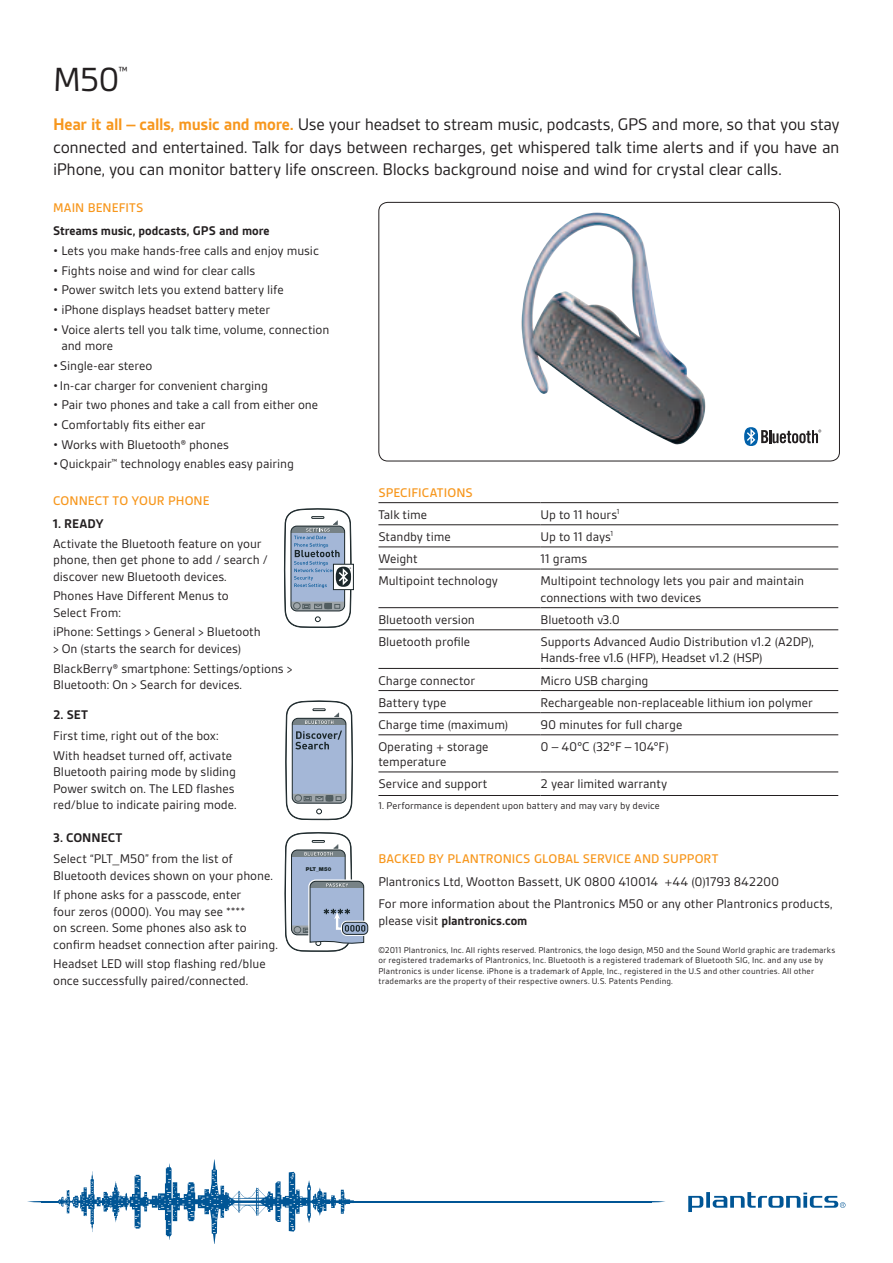
<style>
.page{position:relative;width:893px;height:1263px;background:#fff}
.page>*{position:absolute;margin:0;border:0;box-sizing:border-box;transform-origin:0 0}
.t1{font:36px "Gesta";color:#231f20}
.t2{font:18px/22.5px "Gesta";letter-spacing:-.02em;color:#231f20;text-align:justify}
.t3{font:13.5px/16.5px "Gesta";letter-spacing:-.005em;color:#231f20}
.t4{font:500 13.5px "Gesta";letter-spacing:.005em;color:#f7971d}
.t5{font:700 13.5px "Gesta";letter-spacing:-.005em;color:#231f20}
.t6{font:12.75px "Gesta";color:#231f20}
.t7{font:10.5px "Gesta";letter-spacing:.005em;color:#231f20}
.t8{font:9px/10.5px "Gesta";letter-spacing:.02em;color:#231f20}
.t9{font:900 5.4px "Helvetica Neue";letter-spacing:.015em;color:#1b272a}
.s1{font-weight:700;color:#f7971d}
.s2{font-weight:400}
</style>
<div class="page">
<svg style="left:688px;top:1192px;width:157px;height:20px"></svg>
<hr style="left:353px;top:1201px;width:201px;height:1px;background:#005595">
<hr style="left:406px;top:1201px;width:246px;height:1px;background:#005595">
<svg style="left:652px;top:1201px;width:13px;height:1px"></svg>
<svg style="left:27px;top:1159px;width:343px;height:85px"></svg>
<div style="left:333px;top:564px;width:21px;height:26px;border:1px solid #1b272a"></div>
<svg style="left:283px;top:508px;width:70px;height:120px"></svg>
<svg style="left:285px;top:700px;width:68px;height:121px"></svg>
<div style="left:341px;top:921px;width:28px;height:15px;border:3px solid #fff;border-radius:4px"></div>
<div style="left:342px;top:922px;width:26px;height:13px;border:1px solid #1b272a;border-radius:4px"></div>
<svg style="left:284px;top:832px;width:83px;height:120px"></svg>
<svg style="left:744px;top:427px;width:77px;height:19px"></svg>
<img style="left:521px;top:213px;width:185px;height:232px">
<div style="left:378px;top:202px;width:462px;height:259px;border:1px solid #231f20;border-radius:9px"></div>
<hr style="left:378px;top:502px;width:162px;height:1px;background:#231f20">
<hr style="left:540px;top:502px;width:298px;height:1px;background:#231f20">
<hr style="left:378px;top:524px;width:162px;height:1px;background:#231f20">
<hr style="left:540px;top:524px;width:298px;height:1px;background:#231f20">
<hr style="left:378px;top:547px;width:162px;height:1px;background:#231f20">
<hr style="left:540px;top:547px;width:298px;height:1px;background:#231f20">
<hr style="left:378px;top:569px;width:162px;height:1px;background:#231f20">
<hr style="left:540px;top:569px;width:298px;height:1px;background:#231f20">
<hr style="left:378px;top:607px;width:162px;height:1px;background:#231f20">
<hr style="left:540px;top:607px;width:298px;height:1px;background:#231f20">
<hr style="left:378px;top:629px;width:162px;height:1px;background:#231f20">
<hr style="left:540px;top:629px;width:298px;height:1px;background:#231f20">
<hr style="left:378px;top:668px;width:162px;height:1px;background:#231f20">
<hr style="left:540px;top:668px;width:298px;height:1px;background:#231f20">
<hr style="left:378px;top:690px;width:162px;height:1px;background:#231f20">
<hr style="left:540px;top:690px;width:298px;height:1px;background:#231f20">
<hr style="left:378px;top:712px;width:162px;height:1px;background:#231f20">
<hr style="left:540px;top:712px;width:298px;height:1px;background:#231f20">
<hr style="left:378px;top:734px;width:162px;height:1px;background:#231f20">
<hr style="left:540px;top:734px;width:298px;height:1px;background:#231f20">
<hr style="left:378px;top:772px;width:162px;height:1px;background:#231f20">
<hr style="left:540px;top:772px;width:298px;height:1px;background:#231f20">
<hr style="left:378px;top:795px;width:162px;height:1px;background:#231f20">
<hr style="left:540px;top:795px;width:298px;height:1px;background:#231f20">
<h1 class="t1" style="left:53px;top:61px;width:68px">M50</h1>
<p class="t6" style="left:118px;top:64px;width:11px">™</p>
<h2 class="t2" style="left:53px;top:113px;width:575px"><span class="s1">Hear it all – calls, music and more.</span> Use your headset to stream music, podcasts, gps</h2>
<p class="t2" style="left:53px;top:113px;width:788px;text-indent:599px">and more, so that you stay connected and entertained. Talk for days between recharges, get whispered talk time alerts and if you have an iPhone, you can monitor battery life onscreen. Blocks background noise and wind for crystal clear calls.</p>
<p class="t4" style="left:53px;top:201px;width:92px">MAIN BENEFITS</p>
<p class="t5" style="left:53px;top:224px;width:218px">Streams music, podcasts, GPS and more</p>
<p class="t3" style="left:53px;top:242px;width:267px">• Lets you make hands-free calls and enjoy music</p>
<p class="t3" style="left:53px;top:262px;width:204px">• Fights noise and wind for clear calls</p>
<p class="t3" style="left:53px;top:282px;width:232px">• Power switch lets you extend battery life</p>
<p class="t3" style="left:53px;top:302px;width:219px">• iPhone displays headset battery meter</p>
<p class="t3" style="left:61px;top:321px;width:270px;text-indent:-8px">• Voice alerts tell you talk time, volume, connection and more</p>
<p class="t3" style="left:53px;top:357px;width:101px">•Single-ear stereo</p>
<p class="t3" style="left:53px;top:377px;width:216px">•In-car charger for convenient charging</p>
<p class="t3" style="left:53px;top:397px;width:267px">• Pair two phones and take a call from either one</p>
<p class="t3" style="left:53px;top:416px;width:154px">• Comfortably fits either ear</p>
<p class="t3" style="left:53px;top:436px;width:177px">• Works with Bluetooth® phones</p>
<p class="t3" style="left:53px;top:456px;width:242px">•Quickpair<sup>™</sup> technology enables easy pairing</p>
<p class="t4" style="left:53px;top:493px;width:158px">CONNECT TO YOUR PHONE</p>
<p class="t5" style="left:53px;top:517px;width:52px">1. READY</p>
<p class="t3" style="left:53px;top:535px;width:216px">Activate the Bluetooth feature on your phone, then get phone to add / search / discover new Bluetooth devices.</p>
<p class="t3" style="left:53px;top:588px;width:177px">Phones Have Different Menus to<br>Select From:</p>
<p class="t3" style="left:53px;top:624px;width:209px">iPhone: Settings &gt; General &gt; Bluetooth &gt; On (starts the search for devices)</p>
<p class="t3" style="left:53px;top:660px;width:241px">BlackBerry® smartphone: Settings/options &gt;<br>Bluetooth: On &gt; Search for devices.</p>
<p class="t5" style="left:53px;top:708px;width:36px">2. SET</p>
<p class="t3" style="left:53px;top:726px;width:180px;line-height:19.6px">First time, right out of the box:<br>With headset turned off, activate</p>
<p class="t3" style="left:53px;top:764px;width:185px">Bluetooth pairing mode by sliding<br>Power switch on. The LED flashes red/blue to indicate pairing mode.</p>
<p class="t5" style="left:53px;top:831px;width:71px">3. CONNECT</p>
<p class="t3" style="left:53px;top:850px;width:221px">Select “PLT_M50” from the list of<br>Bluetooth devices shown on your phone.</p>
<p class="t3" style="left:53px;top:887px;width:226px">If phone asks for a passcode, enter<br>four zeros (0000). You may see ****<br>on screen. Some phones also ask to confirm headset connection after pairing.</p>
<p class="t3" style="left:53px;top:956px;width:214px">Headset LED will stop flashing red/blue once successfully paired/connected.</p>
<p class="t9" style="left:306px;top:866px;width:27px">PLT_M50</p>
<p class="t4" style="left:378px;top:485px;width:15px">SPECIFICATIONS</p>
<p class="t3" style="left:378px;top:506px;width:50px">Talk time</p>
<p class="t3" style="left:540px;top:506px;width:81px">Up to 11 hours<sup>1</sup></p>
<p class="t3" style="left:378px;top:528px;width:74px">Standby time</p>
<p class="t3" style="left:540px;top:528px;width:74px">Up to 11 days<sup>1</sup></p>
<p class="t3" style="left:378px;top:550px;width:41px">Weight</p>
<p class="t3" style="left:540px;top:550px;width:48px">11 grams</p>
<p class="t3" style="left:378px;top:573px;width:121px">Multipoint technology</p>
<p class="t3" style="left:540px;top:573px;width:265px">Multipoint technology lets you pair and maintain connections with two devices</p>
<p class="t3" style="left:378px;top:611px;width:98px">Bluetooth version</p>
<p class="t3" style="left:540px;top:611px;width:81px">Bluetooth v3.0</p>
<p class="t3" style="left:378px;top:633px;width:93px">Bluetooth profile</p>
<p class="t3" style="left:540px;top:633px;width:275px">Supports Advanced Audio Distribution v1.2 (A2DP),<br>Hands-free v1.6 (HFP), Headset v1.2 (HSP)</p>
<p class="t3" style="left:378px;top:672px;width:98px">Charge connector</p>
<p class="t3" style="left:540px;top:672px;width:109px">Micro USB charging</p>
<p class="t3" style="left:378px;top:694px;width:70px">Battery type</p>
<p class="t3" style="left:540px;top:694px;width:274px">Rechargeable non-replaceable lithium ion polymer</p>
<p class="t3" style="left:378px;top:716px;width:131px">Charge time (maximum)</p>
<p class="t3" style="left:540px;top:716px;width:143px">90 minutes for full charge</p>
<p class="t3" style="left:378px;top:739px;width:112px;line-height:15px">Operating + storage temperature</p>
<p class="t3" style="left:540px;top:738px;width:130px">0 – 40°C (32°F – 104°F)</p>
<p class="t3" style="left:378px;top:775px;width:111px">Service and support</p>
<p class="t3" style="left:540px;top:775px;width:128px">2 year limited warranty</p>
<p class="t7" style="left:378px;top:800px;width:283px">1. Performance is dependent upon battery and may vary by device</p>
<p class="t4" style="left:378px;top:851px;width:93px">BACKED BY PLANTRONICS</p>
<p class="t4" style="left:534px;top:851px;width:138px">GLOBAL SERVICE AN D SUPPORT</p>
<p class="t3" style="left:378px;top:870px;width:456px;line-height:23px">Plantronics Ltd, Wootton Bassett, UK 0800 410014 +44 (0)1793 842200<br>For more information about the Plantronics M50 or any other Plantronics products,</p>
<p class="t5" style="left:378px;top:913px;width:150px"><span class="s2">please visit</span> plantronics.com</p>
<p class="t8" style="left:378px;top:945px;width:458px">©2011 Plantronics, Inc. All rights reserved. Plantronics, the logo design, M50 and the Sound World graphic are trademarks or registered trademarks of Plantronics, Inc. Bluetooth is a registered trademark of Bluetooth SIG, Inc. and any use by Plantronics is under license. iPhone is a trademark of Apple, Inc., registered in the U.S and other countries. All other trademarks are the property of their respective owners. U.S. Patents Pending.</p>
</div>
